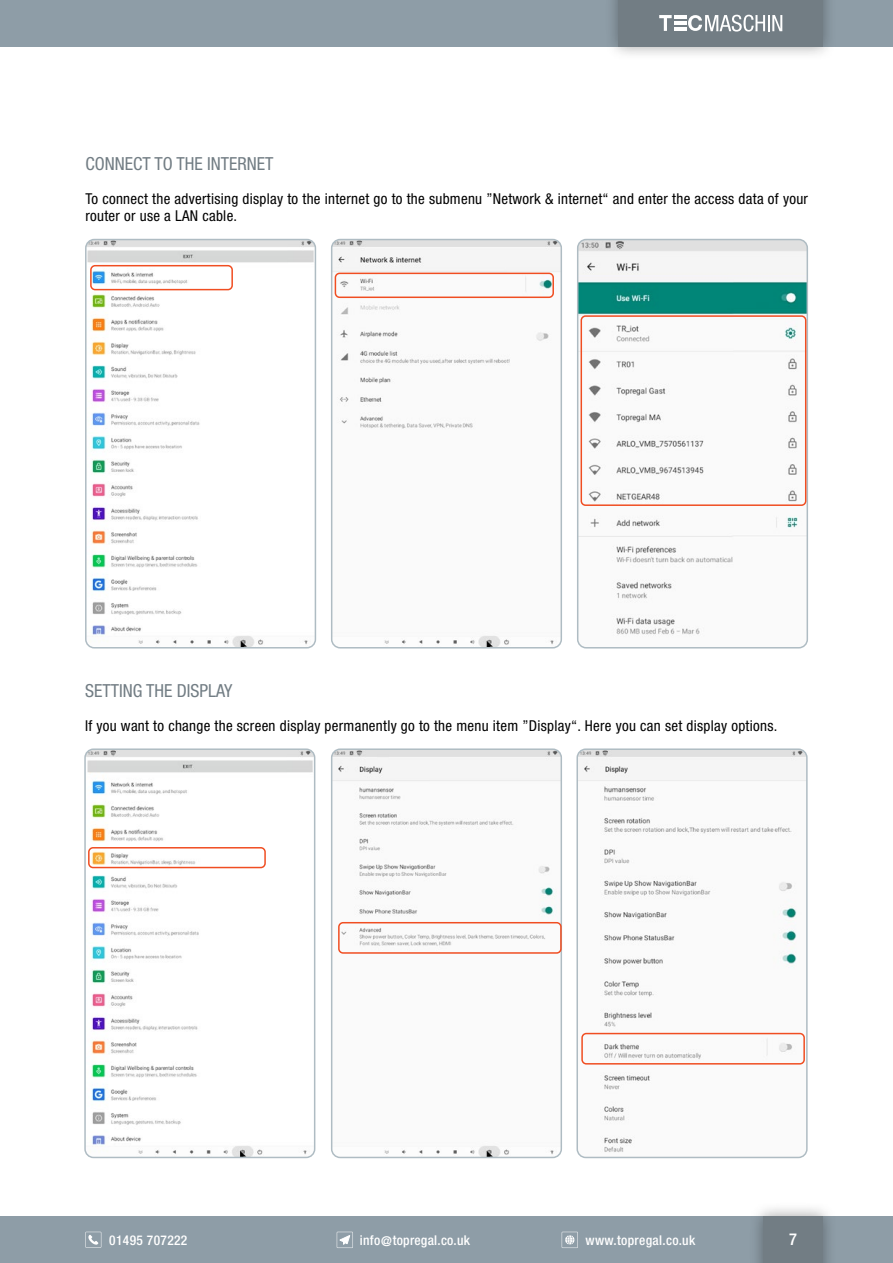
<style>
.page{position:relative;width:893px;height:1263px;background:#fff}
.page>*{position:absolute;margin:0;border:0;box-sizing:border-box;transform-origin:0 0}
.t1{font:condensed 18px "Helvetica Neue LT Pro";color:#727d84}
.t2{font:500 condensed 16.5px "Helvetica Neue LT Pro";color:#fff}
.t3{font:condensed 15px/17px "Helvetica Neue LT Pro";letter-spacing:.02em;color:#000}
.t4{font:500 condensed 13.5px "Helvetica Neue LT Pro";letter-spacing:.025em;color:#fff}
</style>
<div class="page">
<div style="left:0;top:1216px;width:893px;height:47px;background:#8e9da7"></div>
<div style="left:0;top:0;width:893px;height:47px;background:#8e9da7"></div>
<div style="left:604px;top:0;width:233px;height:61px;background:#000;opacity:.35"></div>
<div style="left:619px;top:0;width:204px;height:47px;background:#727d84"></div>
<div style="left:749px;top:1202px;width:88px;height:61px;background:#000;opacity:.35"></div>
<div style="left:763px;top:1216px;width:60px;height:47px;background:#727d84"></div>
<svg style="left:659px;top:15px;width:123px;height:17px"></svg>
<svg style="left:562px;top:1232px;width:16px;height:16px"></svg>
<svg style="left:337px;top:1232px;width:16px;height:16px"></svg>
<svg style="left:85px;top:1232px;width:16px;height:16px"></svg>
<img style="left:578px;top:240px;width:229px;height:408px">
<div style="left:577px;top:239px;width:231px;height:409px;border:2px solid #afbcc3;border-radius:9px"></div>
<div style="left:580px;top:315px;width:226px;height:191px;border:2px solid #f04e22;border-radius:4px"></div>
<img style="left:332px;top:240px;width:229px;height:408px">
<div style="left:331px;top:239px;width:231px;height:409px;border:2px solid #afbcc3;border-radius:9px"></div>
<div style="left:335px;top:273px;width:219px;height:25px;border:2px solid #f04e22;border-radius:4px"></div>
<img style="left:86px;top:240px;width:229px;height:408px">
<div style="left:85px;top:239px;width:231px;height:409px;border:2px solid #afbcc3;border-radius:9px"></div>
<div style="left:90px;top:265px;width:143px;height:25px;border:2px solid #f04e22;border-radius:4px"></div>
<img style="left:332px;top:751px;width:229px;height:406px">
<div style="left:331px;top:748px;width:231px;height:410px;border:2px solid #afbcc3;border-radius:9px"></div>
<img style="left:579px;top:751px;width:226px;height:404px">
<div style="left:576px;top:748px;width:232px;height:410px;border:2px solid #afbcc3;border-radius:9px"></div>
<img style="left:87px;top:751px;width:228px;height:406px">
<div style="left:84px;top:748px;width:231px;height:410px;border:2px solid #afbcc3;border-radius:9px"></div>
<div style="left:88px;top:847px;width:178px;height:21px;border:2px solid #f04e22;border-radius:4px"></div>
<div style="left:338px;top:922px;width:224px;height:32px;border:2px solid #f04e22;border-radius:4px"></div>
<div style="left:581px;top:1033px;width:224px;height:31px;border:2px solid #f04e22;border-radius:4px"></div>
<p class="t1" style="left:85px;top:153px;width:190px">CONNECT TO THE INTERNET</p>
<p class="t3" style="left:85px;top:190px;width:724px">To connect the advertising display to the internet go to the submenu ”Network &amp; internet“ and enter the access data of your router or use a LAN cable.</p>
<p class="t1" style="left:85px;top:680px;width:149px">SETTING THE DISPLAY</p>
<p class="t3" style="left:85px;top:717px;width:694px">If you want to change the screen display permanently go to the menu item ”Display“. Here you can set display options.</p>
<p class="t4" style="left:109px;top:1232px;width:80px">01495 707222</p>
<p class="t4" style="left:360px;top:1232px;width:112px">info@topregal.co.uk</p>
<p class="t4" style="left:585px;top:1232px;width:111px">www.topregal.co.uk</p>
<p class="t2" style="left:789px;top:1229px;width:9px">7</p>
</div>
